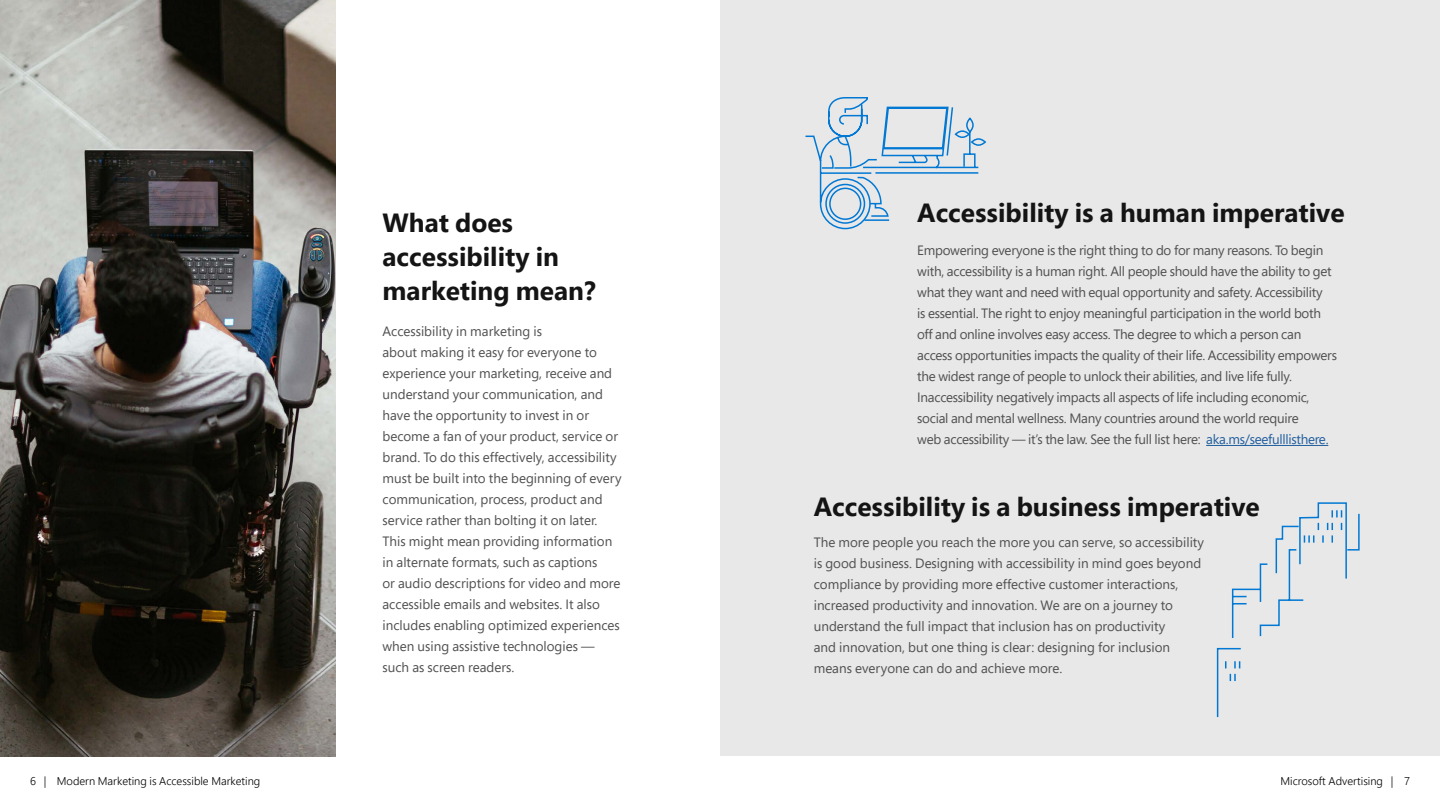
<style>
.page{position:relative;width:1440px;height:810px;background:#fff}
.page>*{position:absolute;margin:0;border:0;box-sizing:border-box;transform-origin:0 0}
.Headline{font:700 26.25px/33.8px "Segoe Pro";color:#141414}
.t1{font:13.5px/21px "Segoe Pro";color:#505050}
.t2{font:13.5px/21px "Segoe Pro";letter-spacing:-.02em;color:#505050}
.t3{font:300 11.25px "Segoe Pro";color:#000}
.s1{color:#215e9e}
</style>
<div class="page">
<div style="left:720px;top:0;width:720px;height:756px;background:#e8e8e8"></div>
<img style="left:0;top:1px;width:336px;height:756px">
<svg style="left:805px;top:97px;width:182px;height:133px"></svg>
<hr style="left:1206px;top:445px;width:122px;height:1px;background:#215e9e">
<svg style="left:1216px;top:502px;width:144px;height:216px"></svg>
<h2 class="Headline" style="left:382px;top:205px;width:215px">What does accessibility in marketing mean?</h2>
<p class="t1" style="left:382px;top:320px;width:241px">Accessibility in marketing is<br>about making it easy for everyone to experience your marketing, receive and understand your communication, and have the opportunity to invest in or become a fan of your product, service or brand. To do this effectively, accessibility must be built into the beginning of every communication, process, product and service rather than bolting it on later.<br>This might mean providing information in alternate formats, such as captions<br>or audio descriptions for video and more accessible emails and websites. It also includes enabling optimized experiences when using assistive technologies — such as screen readers.</p>
<h2 class="Headline" style="left:917px;top:195px;width:429px">Accessibility is a human imperative</h2>
<p class="t2" style="left:917px;top:240px;width:421px">Empowering everyone is the right thing to do for many reasons. To begin with, accessibility is a human right. All people should have the ability to get what they want and need with equal opportunity and safety. Accessibility<br>is essential. The right to enjoy meaningful participation in the world both off and online involves easy access. The degree to which a person can access opportunities impacts the quality of their life. Accessibility empowers the widest range of people to unlock their abilities, and live life fully.<br>Inaccessibility negatively impacts all aspects of life including economic, social and mental wellness. Many countries around the world require<br>web accessibility — it’s the law. See the full list here: <span class="s1">aka.ms/seefulllisthere.</span></p>
<h2 class="Headline" style="left:814px;top:489px;width:448px">Accessibility is a business imperative</h2>
<p class="t1" style="left:814px;top:531px;width:392px">The more people you reach the more you can serve, so accessibility is good business. Designing with accessibility in mind goes beyond compliance by providing more effective customer interactions, increased productivity and innovation. We are on a journey to understand the full impact that inclusion has on productivity<br>and innovation, but one thing is clear: designing for inclusion means everyone can do and achieve more.</p>
<p class="t3" style="left:30px;top:774px;width:232px">6 | Modern Marketing is Accessible Marketing</p>
<p class="t3" style="left:1281px;top:774px;width:131px">Microsoft Advertising | 7</p>
</div>
